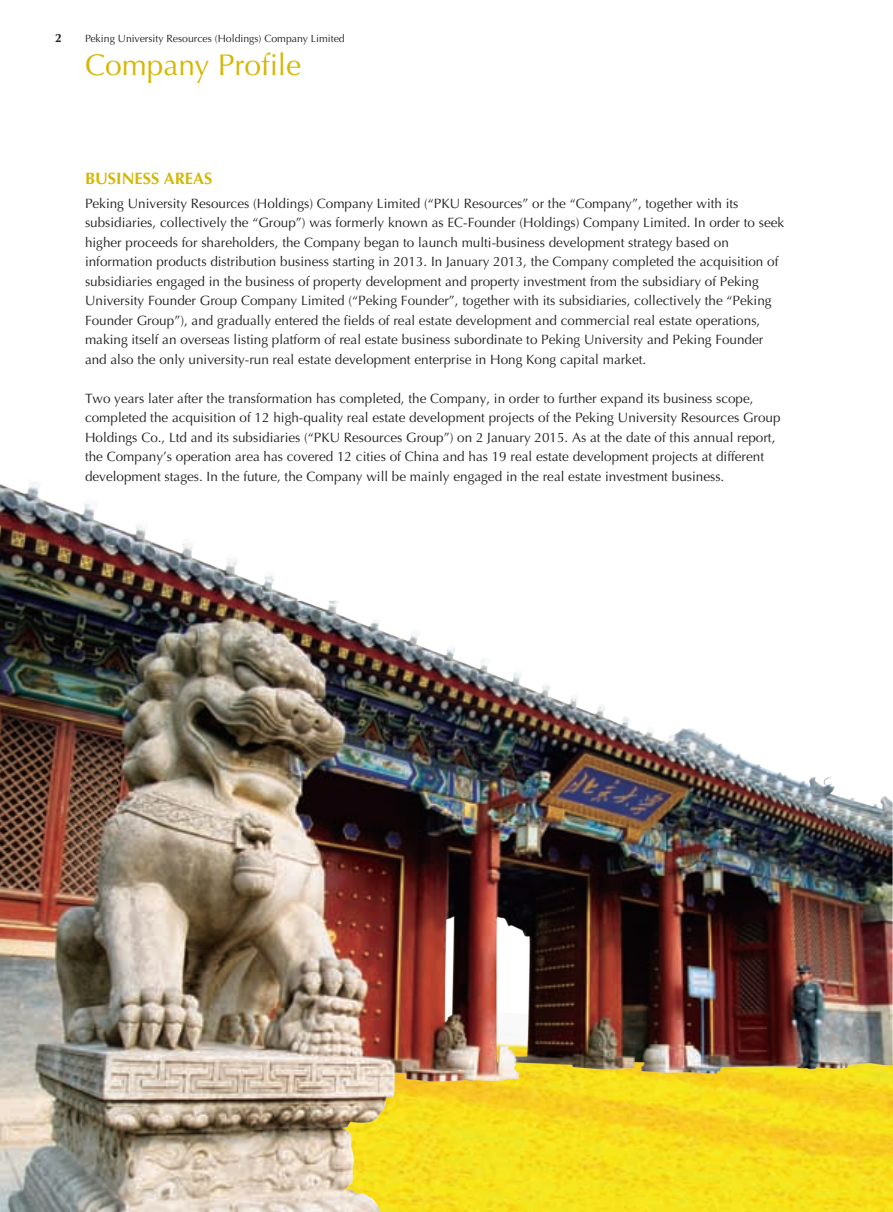
<style>
.page{position:relative;width:893px;height:1212px;background:#fff}
.page>*{position:absolute;margin:0;border:0;box-sizing:border-box;transform-origin:0 0}
.t1{font:30px "Optima LT Std";color:#d5b703}
._01_H1{font:700 16.5px "Optima LT Std";color:#d5b703}
._00_txt{font:13.5px/19.5px "Optima LT Std";color:#231f20}
.t2{font:700 12px "Optima LT Std";color:#231f20}
.t3{font:10.5px "Optima LT Std";color:#231f20}
</style>
<div class="page">
<img style="left:0;top:482px;width:893px;height:730px">
<p class="t2" style="left:55px;top:31px;width:8px">2</p>
<p class="t3" style="left:85px;top:32px;width:261px">Peking University Resources (Holdings) Company Limited</p>
<p class="t1" style="left:85px;top:47px;width:218px">Company Profile</p>
<p class="_01_H1" style="left:85px;top:169px;width:129px">BUSINESS AREAS</p>
<p class="_00_txt" style="left:85px;top:193px;width:701px">Peking University Resources (Holdings) Company Limited (“PKU Resources” or the “Company”, together with its subsidiaries, collectively the “Group”) was formerly known as EC-Founder (Holdings) Company Limited. In order to seek higher proceeds for shareholders, the Company began to launch multi-business development strategy based on information products distribution business starting in 2013. In January 2013, the Company completed the acquisition of subsidiaries engaged in the business of property development and property investment from the subsidiary of Peking University Founder Group Company Limited (“Peking Founder”, together with its subsidiaries, collectively the “Peking Founder Group”), and gradually entered the fields of real estate development and commercial real estate operations, making itself an overseas listing platform of real estate business subordinate to Peking University and Peking Founder and also the only university-run real estate development enterprise in Hong Kong capital market.</p>
<p class="_00_txt" style="left:85px;top:388px;width:697px">Two years later after the transformation has completed, the Company, in order to further expand its business scope, completed the acquisition of 12 high-quality real estate development projects of the Peking University Resources Group Holdings Co., Ltd and its subsidiaries (“PKU Resources Group”) on 2 January 2015. As at the date of this annual report, the Company’s operation area has covered 12 cities of China and has 19 real estate development projects at different development stages. In the future, the Company will be mainly engaged in the real estate investment business.</p>
</div>
